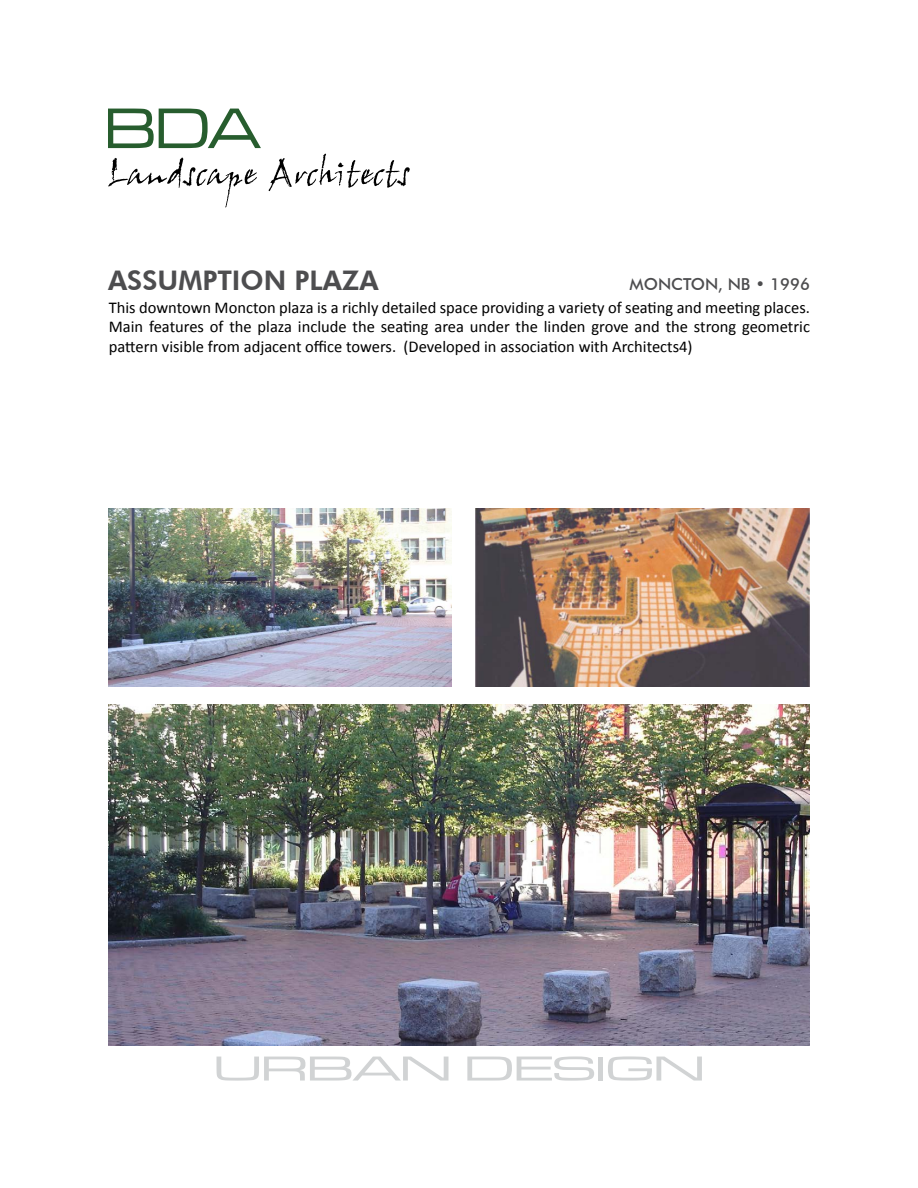
<style>
.page{position:relative;width:918px;height:1188px;background:#fff}
.page>*{position:absolute;margin:0;border:0;box-sizing:border-box;transform-origin:0 0}
.t1{font:36px "Microgramma D Medi Exte";color:#d1d3d4;scale:1.5 1}
.t2{font:800 27px "Futura BT";color:#4d4d4f}
.t3{font:16.5px/19.8px "Calibri";color:#000;text-align:justify}
.t4{font:500 16.5px "Futura BT";color:#4d4d4f}
</style>
<div class="page">
<svg style="left:108px;top:109px;width:153px;height:39px"></svg>
<svg style="left:108px;top:154px;width:302px;height:54px"></svg>
<img style="left:108px;top:704px;width:702px;height:341px">
<img style="left:475px;top:508px;width:335px;height:179px">
<img style="left:108px;top:508px;width:343px;height:179px">
<h2 class="t2" style="left:108px;top:264px;width:272px">ASSUMPTION PLAZA</h2>
<p class="t4" style="left:629px;top:274px;width:182px">MONCTON, NB • 1996</p>
<p class="t3" style="left:109px;top:297px;width:703px">This downtown Moncton plaza is a richly detailed space providing a variety of seating and meeting places.<br>Main features of the plaza include the seating area under the linden grove and the strong geometric pattern visible from adjacent office towers. (Developed in association with Architects4)</p>
<h1 class="t1" style="left:214px;top:1046px;width:328px">URBAN DESIGN</h1>
</div>
